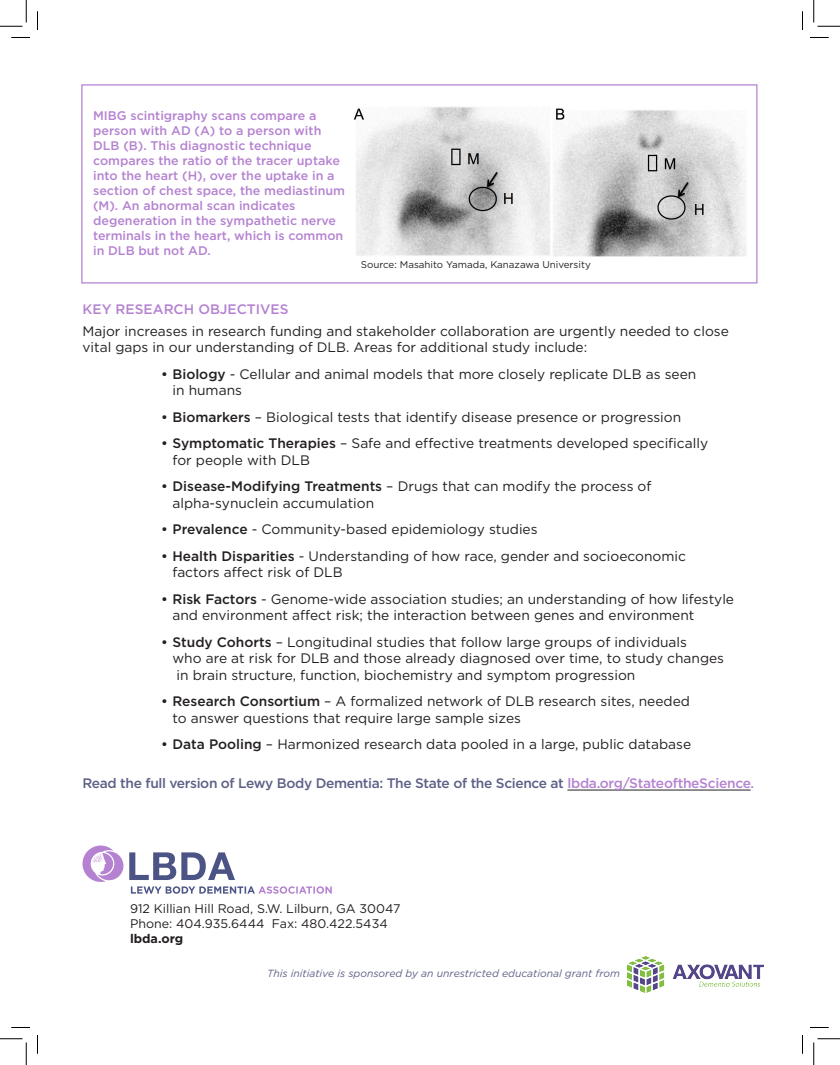
<style>
.page{position:relative;width:840px;height:1065px;background:#fff}
.page>*{position:absolute;margin:0;border:0;box-sizing:border-box;transform-origin:0 0}
.t1{font:13.75px/16.5px "Gotham";color:#231f20}
.t2{font:500 13.75px "Gotham";letter-spacing:-.025em;color:#5e6087}
.t3{font:500 13.75px "Gotham";color:#b582d1}
.t4{font:500 12.5px/15px "Gotham";color:#b582d1}
.t5{font:12.5px "Gotham";color:#231f20}
.t6{font:700 12.5px "Gotham";color:#231f20}
.t7{font:italic 10.38px "Gotham";color:#5e6087}
.t8{font:9.75px "Gotham";color:#231f20}
.s1{font-weight:500}
.s2{color:#b582d1}
</style>
<div class="page">
<hr style="left:567px;top:790px;width:184px;height:1px;background:#231f20">
<img style="left:627px;top:956px;width:136px;height:37px">
<svg style="left:129px;top:852px;width:106px;height:28px"></svg>
<svg style="left:131px;top:886px;width:201px;height:8px"></svg>
<svg style="left:83px;top:846px;width:40px;height:36px"></svg>
<img style="left:353px;top:107px;width:393px;height:150px">
<div style="left:81px;top:84px;width:677px;height:200px;border:1px solid #b582d1"></div>
<svg style="left:11px;top:37px;width:19px;height:1px"></svg>
<svg style="left:810px;top:37px;width:19px;height:1px"></svg>
<svg style="left:11px;top:1027px;width:19px;height:1px"></svg>
<svg style="left:810px;top:1027px;width:19px;height:1px"></svg>
<svg style="left:37px;top:11px;width:1px;height:19px"></svg>
<svg style="left:37px;top:1035px;width:1px;height:19px"></svg>
<svg style="left:802px;top:11px;width:1px;height:19px"></svg>
<svg style="left:802px;top:1035px;width:1px;height:19px"></svg>
<svg style="left:0;top:0;width:27px;height:27px"></svg>
<svg style="left:0;top:1039px;width:27px;height:26px"></svg>
<svg style="left:814px;top:0;width:26px;height:27px"></svg>
<svg style="left:814px;top:1039px;width:26px;height:26px"></svg>
<p class="t4" style="left:93px;top:108px;width:253px">MIBG scintigraphy scans compare a person with AD (A) to a person with DLB (B). This diagnostic technique compares the ratio of the tracer uptake into the heart (H), over the uptake in a section of chest space, the mediastinum (M). An abnormal scan indicates degeneration in the sympathetic nerve terminals in the heart, which is common in DLB but not AD.</p>
<p class="t8" style="left:361px;top:260px;width:231px">Source: Masahito Yamada, Kanazawa University</p>
<p class="t3" style="left:82px;top:301px;width:208px">KEY RESEARCH OBJECTIVES</p>
<p class="t1" style="left:82px;top:322px;width:648px">Major increases in research funding and stakeholder collaboration are urgently needed to close vital gaps in our understanding of DLB. Areas for additional study include:</p>
<p class="t1" style="left:172px;top:365px;width:525px;text-indent:-11px"><span class="s1">• Biology</span> - Cellular and animal models that more closely replicate DLB as seen in humans</p>
<p class="t1" style="left:161px;top:408px;width:521px"><span class="s1">• Biomarkers</span> – Biological tests that identify disease presence or progression</p>
<p class="t1" style="left:172px;top:435px;width:537px;text-indent:-11px"><span class="s1">• Symptomatic Therapies</span> – Safe and effective treatments developed specifically for people with DLB</p>
<p class="t1" style="left:172px;top:478px;width:481px;text-indent:-11px"><span class="s1">• Disease-Modifying Treatments</span> – Drugs that can modify the process of alpha-synuclein accumulation</p>
<p class="t1" style="left:161px;top:521px;width:378px"><span class="s1">• Prevalence</span> - Community-based epidemiology studies</p>
<p class="t1" style="left:172px;top:547px;width:515px;text-indent:-11px"><span class="s1">• Health Disparities</span> - Understanding of how race, gender and socioeconomic factors affect risk of DLB</p>
<p class="t1" style="left:172px;top:590px;width:563px;text-indent:-11px"><span class="s1">• Risk Factors</span> - Genome-wide association studies; an understanding of how lifestyle and environment affect risk; the interaction between genes and environment</p>
<p class="t1" style="left:161px;top:633px;width:527px"><span class="s1">• Study Cohorts</span> – Longitudinal studies that follow large groups of individuals</p>
<p class="t1" style="left:172px;top:650px;width:553px">who are at risk for DLB and those already diagnosed over time, to study changes</p>
<p class="t1" style="left:177px;top:666px;width:460px">in brain structure, function, biochemistry and symptom progression</p>
<p class="t1" style="left:172px;top:693px;width:519px;text-indent:-11px"><span class="s1">• Research Consortium</span> – A formalized network of DLB research sites, needed to answer questions that require large sample sizes</p>
<p class="t1" style="left:161px;top:736px;width:531px"><span class="s1">• Data Pooling</span> – Harmonized research data pooled in a large, public database</p>
<p class="t2" style="left:82px;top:776px;width:673px">Read the full version of Lewy Body Dementia: The State of the Science at <span class="s2">lbda.org/StateoftheScience.</span></p>
<p class="t5" style="left:130px;top:901px;width:272px">912 Killian Hill Road, S.W. Lilburn, GA 30047</p>
<p class="t5" style="left:130px;top:916px;width:259px">Phone: 404.935.6444 Fax: 480.422.5434</p>
<p class="t6" style="left:130px;top:931px;width:55px">lbda.org</p>
<p class="t7" style="left:267px;top:968px;width:355px">This initiative is sponsored by an unrestricted educational grant from</p>
</div>
